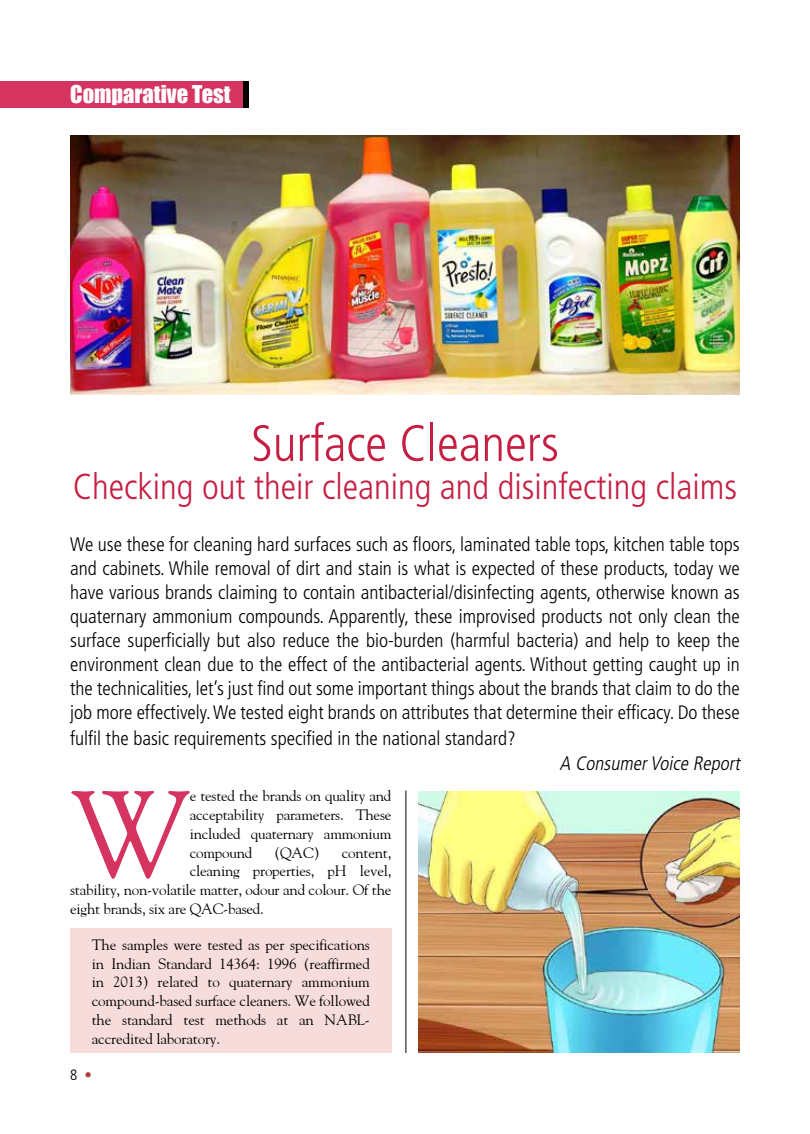
<style>
.page{position:relative;width:810px;height:1134px;background:#fff}
.page>*{position:absolute;margin:0;border:0;box-sizing:border-box;transform-origin:0 0}
.t1{font:121.35px "Gaudiya";color:#d53360}
.t2{font:300 condensed 51px "Frutiger";color:#c51f43}
.t3{font:300 condensed 36px "Frutiger";color:#c51f43}
.t4{font:22.5px "Impact";color:#fff}
.t5{font:300 condensed 19.5px/24.2px "Frutiger";color:#000;text-align:justify}
.t6{font:italic 300 condensed 19.5px "Frutiger";color:#000}
.t7{font:15px/18.8px "Gaudiya";letter-spacing:-.015em;color:#000;text-align:justify}
.t8{font:300 condensed 15px "Frutiger";color:#000}
.s1{color:#ae3d3c}
</style>
<div class="page">
<img style="left:70px;top:135px;width:670px;height:259px">
<svg style="left:242px;top:81px;width:6px;height:27px"></svg>
<div style="left:0;top:81px;width:242px;height:27px;background:#d53360"></div>
<div style="left:70px;top:929px;width:322px;height:124px;background:#f6dddc"></div>
<hr style="left:406px;top:791px;width:1px;height:262px;background:#000">
<img style="left:418px;top:792px;width:322px;height:261px">
<p class="t4" style="left:70px;top:77px;width:162px">Comparative Test</p>
<h2 class="t2" style="left:251px;top:414px;width:309px">Surface Cleaners</h2>
<h3 class="t3" style="left:73px;top:466px;width:666px">Checking out their cleaning and disinfecting claims</h3>
<p class="t5" style="left:70px;top:533px;width:671px">We use these for cleaning hard surfaces such as floors, laminated table tops, kitchen table tops and cabinets. While removal of dirt and stain is what is expected of these products, today we have various brands claiming to contain antibacterial/disinfecting agents, otherwise known as quaternary ammonium compounds. Apparently, these improvised products not only clean the surface superficially but also reduce the bio-burden (harmful bacteria) and help to keep the environment clean due to the effect of the antibacterial agents. Without getting caught up in the technicalities, let’s just find out some important things about the brands that claim to do the job more effectively. We tested eight brands on attributes that determine their efficacy. Do these fulfil the basic requirements specified in the national standard?</p>
<p class="t6" style="left:560px;top:752px;width:186px">A ConsumerVoice Report</p>
<h1 class="t1" style="left:70px;top:760px;width:123px">W</h1>
<p class="t7" style="left:190px;top:787px;width:203px">e tested the brands on quality and acceptability parameters. These included quaternary ammonium compound</p>
<p class="t7" style="left:275px;top:843px;width:46px">(QAC)</p>
<p class="t7" style="left:342px;top:843px;width:51px">content,</p>
<p class="t7" style="left:190px;top:862px;width:203px">cleaning properties, pH level,</p>
<p class="t7" style="left:70px;top:880px;width:323px">stability, non-volatile matter, odour and colour. Of the</p>
<p class="t7" style="left:70px;top:899px;width:195px">eight brands, six are QAC-based.</p>
<p class="t7" style="left:92px;top:935px;width:280px">The samples were tested as per specifications in Indian Standard 14364: 1996 (reaffirmed in 2013) related to quaternary ammonium compound-based surface cleaners. We followed the standard test methods at an NABL&shy;accredited laboratory.</p>
<p class="t8" style="left:70px;top:1066px;width:23px">8 <span class="s1">•</span></p>
</div>
